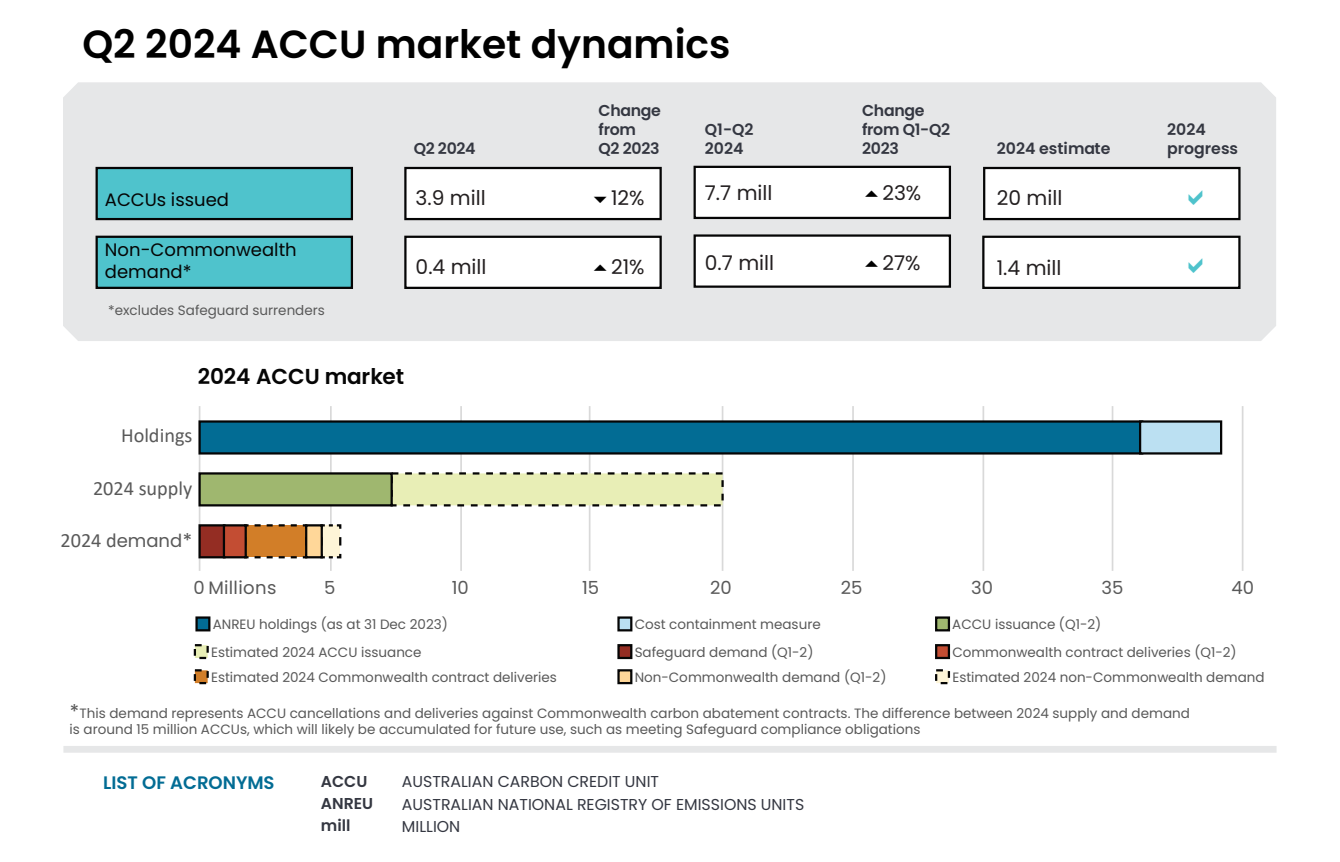
<style>
.page{position:relative;width:1340px;height:862px;background:#fff}
.page>*{position:absolute;margin:0;border:0;box-sizing:border-box;transform-origin:0 0}
.t1{font:600 39.15px "Poppins";color:#000}
.t2{font:600 21.6px "Poppins";letter-spacing:-.005em;color:#050505}
.t3{font:20.25px "Poppins";color:#231f20}
.t4{font:20.25px "Calibri";color:#595959}
.t5{font:18px/21.6px "Poppins";color:#050505}
.t6{font:18px "Poppins";color:#595959}
.t7{font:600 18px "Poppins";color:#026c94}
.t8{font:18px "Poppins";letter-spacing:.02em;color:#595959}
.t9{font:15.75px "Poppins";color:#343741}
.t10{font:600 15.75px/18.9px "Poppins";color:#343741}
.t11{font:600 15.75px/18.9px "Poppins";letter-spacing:-.02em;color:#343741}
.t12{font:13.5px/16.2px "Poppins";color:#595959}
.s1{font-family:"Poppins";font-size:18px}
.s2{font-family:"Calibri";font-size:20.25px}
</style>
<div class="page">
<div style="left:63px;top:82px;width:1213px;height:259px;background:#e6e7e8"></div>
<div style="left:96px;top:167px;width:257px;height:53px;background:#4fc3cc;border:2px solid #050505"></div>
<div style="left:96px;top:235px;width:257px;height:54px;background:#4fc3cc;border:2px solid #050505"></div>
<div style="left:983px;top:167px;width:257px;height:53px;background:#fff;border:2px solid #050505"></div>
<div style="left:982px;top:235px;width:258px;height:54px;background:#fff;border:2px solid #050505"></div>
<div style="left:404px;top:167px;width:257px;height:53px;background:#fff;border:2px solid #050505"></div>
<div style="left:404px;top:235px;width:257px;height:54px;background:#fff;border:2px solid #050505"></div>
<div style="left:63px;top:745px;width:1213px;height:7px;background:#e6e7e8"></div>
<hr style="left:199px;top:406px;width:1px;height:164px;background:#d9d9d9">
<hr style="left:330px;top:406px;width:2px;height:164px;background:#d9d9d9">
<hr style="left:460px;top:406px;width:2px;height:164px;background:#d9d9d9">
<hr style="left:589px;top:406px;width:1px;height:164px;background:#d9d9d9">
<hr style="left:721px;top:406px;width:2px;height:164px;background:#d9d9d9">
<hr style="left:852px;top:406px;width:1px;height:164px;background:#d9d9d9">
<hr style="left:982px;top:406px;width:2px;height:164px;background:#d9d9d9">
<hr style="left:1241px;top:406px;width:2px;height:164px;background:#d9d9d9">
<hr style="left:1111px;top:406px;width:2px;height:164px;background:#d9d9d9">
<div style="left:195px;top:616px;width:15px;height:15px;background:#026c94;border:2px solid #050505"></div>
<div style="left:617px;top:643px;width:15px;height:15px;background:#942d23;border:2px solid #050505"></div>
<div style="left:935px;top:616px;width:15px;height:15px;background:#9fb76f;border:2px solid #050505"></div>
<div style="left:617px;top:616px;width:15px;height:15px;background:#bbe0f2;border:2px solid #050505"></div>
<div style="left:194px;top:643px;width:15px;height:15px;background:#e8eeb6;border:2px dashed #050505"></div>
<div style="left:935px;top:643px;width:15px;height:15px;background:#c34d33;border:2px solid #050505"></div>
<div style="left:617px;top:668px;width:15px;height:15px;background:#ffd799;border:2px solid #050505"></div>
<div style="left:194px;top:668px;width:15px;height:15px;background:#d27e28;border:2px dashed #050505"></div>
<div style="left:935px;top:668px;width:15px;height:15px;background:#fef5d7;border:2px dashed #050505"></div>
<div style="left:390px;top:472px;width:333px;height:34px;background:#e8eeb6;border:2px dashed #050505"></div>
<div style="left:198px;top:420px;width:945px;height:34px;background:#026c94;border:2px solid #050505"></div>
<svg style="left:319px;top:523px;width:23px;height:36px"></svg>
<svg style="left:243px;top:524px;width:65px;height:35px;background:#c77d31"></svg>
<div style="left:198px;top:524px;width:28px;height:34px;background:#942d23;border:2px solid #050505"></div>
<div style="left:223px;top:524px;width:24px;height:34px;background:#c34d33;border:2px solid #050505"></div>
<div style="left:1138px;top:420px;width:84px;height:34px;background:#bbe0f2;border:2px solid #050505"></div>
<div style="left:198px;top:472px;width:195px;height:34px;background:#9fb76f;border:2px solid #050505"></div>
<div style="left:305px;top:524px;width:18px;height:34px;background:#ffd799;border:2px solid #050505"></div>
<div style="left:693px;top:166px;width:258px;height:53px;background:#fff;border:2px solid #050505"></div>
<div style="left:693px;top:234px;width:258px;height:53px;background:#fff;border:2px solid #050505"></div>
<h1 class="t1" style="left:82px;top:21px;width:649px">Q2 2024 ACCU market dynamics</h1>
<h3 class="t5" style="left:105px;top:189px;width:126px">ACCUs issued</h3>
<p class="t11" style="left:598px;top:101px;width:64px">Change from</p>
<p class="t10" style="left:414px;top:139px;width:63px">Q2 2024</p>
<p class="t10" style="left:598px;top:139px;width:62px">Q2 2023</p>
<h3 class="t3" style="left:611px;top:186px;width:35px">12%</h3>
<h3 class="t3" style="left:415px;top:186px;width:72px">3.9 mill</h3>
<p class="t10" style="left:705px;top:120px;width:50px">Q1-Q2<br>2024</p>
<h3 class="t3" style="left:705px;top:181px;width:69px">7.7 mill</h3>
<p class="t11" style="left:862px;top:101px;width:89px">Change from Q1-Q2<br>2023</p>
<h3 class="t3" style="left:882px;top:181px;width:40px">23%</h3>
<h3 class="t5" style="left:105px;top:239px;width:193px">Non-Commonwealth demand*</h3>
<p class="t12" style="left:108px;top:302px;width:218px">*excludes Safeguard surrenders</p>
<h3 class="t3" style="left:415px;top:255px;width:72px">0.4 mill</h3>
<h2 class="t2" style="left:198px;top:364px;width:208px">2024 ACCU market</h2>
<h3 class="t4" style="left:121px;top:420px;width:73px">Holdings</h3>
<h3 class="t4" style="left:93px;top:474px;width:101px">2024 supply</h3>
<h3 class="t4" style="left:60px;top:526px;width:133px">2024 d<span class="s1">emand</span>*</h3>
<h3 class="t3" style="left:611px;top:255px;width:35px">21%</h3>
<h3 class="t3" style="left:705px;top:251px;width:71px">0.7 mill</h3>
<h3 class="t3" style="left:882px;top:251px;width:40px">27%</h3>
<p class="t10" style="left:996px;top:139px;width:115px">2024 estimate</p>
<h3 class="t3" style="left:996px;top:186px;width:67px">20 mill</h3>
<h3 class="t3" style="left:996px;top:256px;width:66px">1.4 mill</h3>
<p class="t10" style="left:1167px;top:120px;width:73px">2024 progress</p>
<h3 class="t8" style="left:194px;top:577px;width:84px">0 Millions</h3>
<h3 class="t6" style="left:324px;top:577px;width:13px">5</h3>
<h3 class="t6" style="left:451px;top:577px;width:19px">10</h3>
<h3 class="t6" style="left:582px;top:577px;width:19px">15</h3>
<h3 class="t6" style="left:710px;top:577px;width:23px">20</h3>
<h3 class="t6" style="left:840px;top:577px;width:23px">25</h3>
<h3 class="t6" style="left:971px;top:577px;width:23px">30</h3>
<h3 class="t6" style="left:1101px;top:577px;width:23px">35</h3>
<h3 class="t6" style="left:1231px;top:577px;width:24px">40</h3>
<p class="t12" style="left:213px;top:616px;width:237px">ANREU holdings (as at 31 Dec 2023)</p>
<p class="t12" style="left:634px;top:643px;width:180px">Safeguard demand (Q1-2)</p>
<p class="t12" style="left:634px;top:616px;width:188px">Cost containment measure</p>
<p class="t12" style="left:952px;top:616px;width:150px">ACCU issuance (Q1-2)</p>
<p class="t12" style="left:211px;top:643px;width:212px">Estimated 2024 ACCU issuance</p>
<p class="t12" style="left:952px;top:643px;width:286px">Commonwealth contract deliveries (Q1-2)</p>
<p class="t12" style="left:211px;top:668px;width:347px">Estimated 2024 Commonwealth contract deliveries</p>
<p class="t12" style="left:634px;top:668px;width:253px">Non-Commonwealth demand (Q1-2)</p>
<p class="t12" style="left:952px;top:668px;width:314px">Estimated 2024 non-Commonwealth demand</p>
<p class="t12" style="left:69px;top:705px;width:1121px"><span class="s2">*</span>This demand represents ACCU cancellations and deliveries against Commonwealth carbon abatement contracts. The difference between 2024 supply and demand is around 15 million ACCUs, which will likely be accumulated for future use, such as meeting Safeguard compliance obligations</p>
<h3 class="t7" style="left:103px;top:772px;width:173px">LIST OF ACRONYMS</h3>
<p class="t10" style="left:321px;top:772px;width:48px">ACCU</p>
<p class="t9" style="left:402px;top:772px;width:258px">AUSTRALIAN CARBON CREDIT UNIT</p>
<p class="t10" style="left:321px;top:794px;width:54px">ANREU</p>
<p class="t9" style="left:402px;top:794px;width:404px">AUSTRALIAN NATIONAL REGISTRY OF EMISSIONS UNITS</p>
<p class="t10" style="left:321px;top:815px;width:31px">mill</p>
<p class="t9" style="left:402px;top:816px;width:60px">MILLION</p>
</div>
